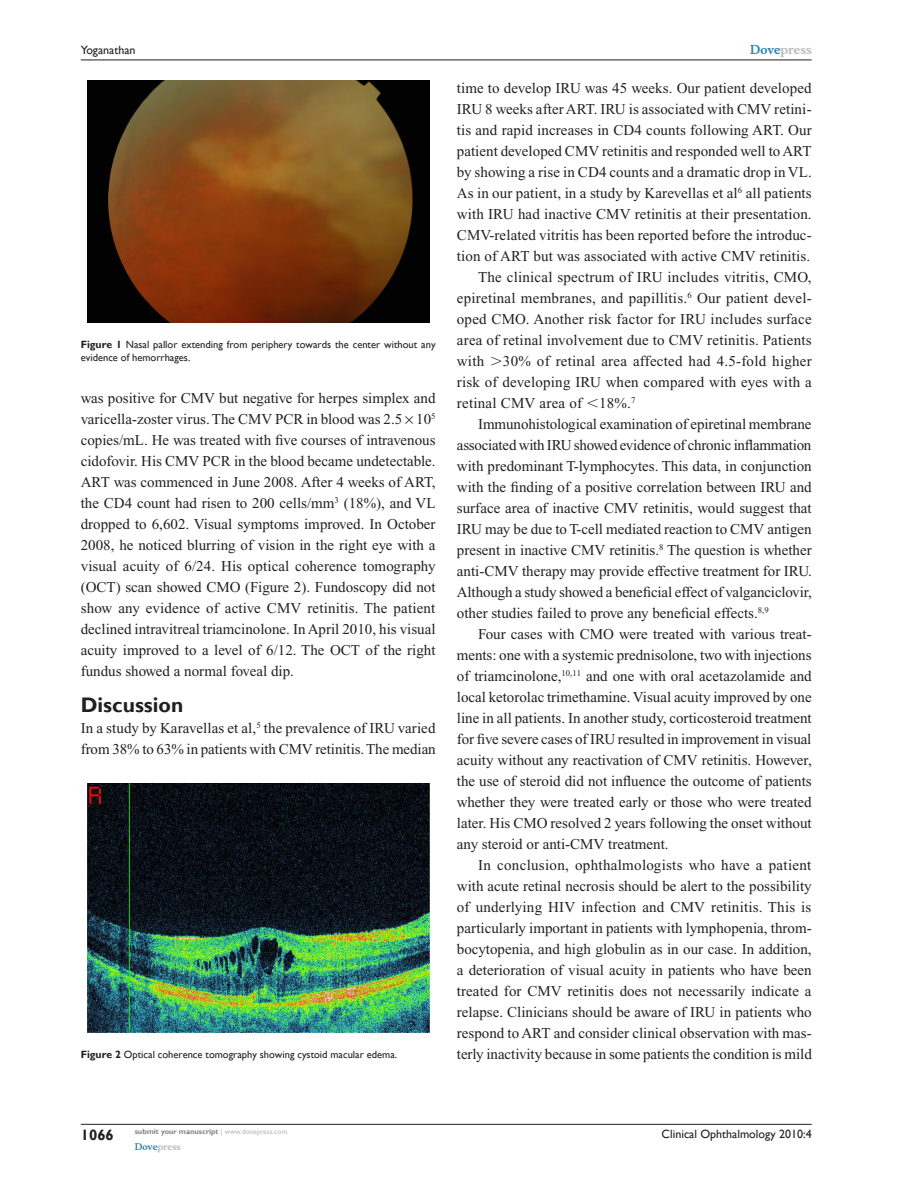
<style>
.page{position:relative;width:918px;height:1188px;background:#fff}
.page>*{position:absolute;margin:0;border:0;box-sizing:border-box;transform-origin:0 0}
.t1{font:700 21px "Gill Sans";color:#231f20}
.t2{font:15px/21px "Times New Roman";color:#231f20;text-align:justify}
.t3{font:15px "Times New Roman";letter-spacing:.02em;color:#231f20}
.t4{font:700 15px "Gill Sans";color:#231f20}
.t5{font:12px "Gill Sans";color:#231f20}
.t6{font:700 12px "Musee";color:#b8b9bc}
.t7{font:10.5px/13.5px "Gill Sans";color:#231f20}
.t8{font:700 9px "Musee";color:#b8b9bc}
.t9{font:700 7.5px "Gill Sans";color:#808285}
.s1{font-weight:700}
.s2{color:#3485ae}
.s3{font-family:"Mathematical Pi One"}
.s4{font-weight:400;color:#b8b9bc}
</style>
<div class="page">
<hr style="left:81px;top:1124px;width:731px;height:1px;background:#231f20">
<hr style="left:81px;top:60px;width:731px;height:1px;background:#231f20">
<img style="left:87px;top:81px;width:342px;height:241px">
<img style="left:87px;top:784px;width:342px;height:249px">
<p class="t5" style="left:81px;top:43px;width:56px">Yoganathan</p>
<p class="t7" style="left:81px;top:338px;width:356px"><span class="s1">Figure 1</span> Nasal pallor extending from periphery towards the center without any evidence of hemorrhages.</p>
<p class="t2" style="left:81px;top:388px;width:356px">was positive for CMV but negative for herpes simplex and varicella-zoster virus. The CMV PCR in blood was 2.5 10<sup>5 </sup>copies/mL. He was treated with five courses of intravenous cidofovir. His CMV PCR in the blood became undetectable.<br>ART was commenced in June 2008. After 4 weeks of ART, the CD4 count had risen to 200 cells/mm<sup>3</sup> (18%), and VL dropped to 6,602. Visual symptoms improved. In October 2008, he noticed blurring of vision in the right eye with a visual acuity of 6/24. His optical coherence tomography (OCT) scan showed CMO (Figure 2). Fundoscopy did not show any evidence of active CMV retinitis. The patient declined intravitreal triamcinolone. In April 2010, his visual acuity improved to a level of 6/12. The OCT of the right fundus showed a normal foveal dip.</p>
<h1 class="t1" style="left:81px;top:692px;width:104px">Discussion</h1>
<p class="t2" style="left:81px;top:718px;width:357px">In a study by Karavellas et al,<sup>5</sup> the prevalence of IRU varied from 38% to 63% in patients with CMV retinitis. The median</p>
<p class="t7" style="left:81px;top:1048px;width:318px"><span class="s1">Figure 2</span> Optical coherence tomography showing cystoid macular edema.</p>
<p class="t6" style="left:750px;top:43px;width:63px"><span class="s2">Dove</span>press</p>
<p class="t2" style="left:457px;top:77px;width:356px">time to develop IRU was 45 weeks. Our patient developed</p>
<p class="t2" style="left:457px;top:98px;width:356px">IRU 8 weeks after ART. IRU is associated with CMV retini-</p>
<p class="t2" style="left:457px;top:119px;width:356px">tis and rapid increases in CD4 counts following ART. Our</p>
<p class="t2" style="left:457px;top:140px;width:356px">patient developed CMV retinitis and responded well to ART</p>
<p class="t2" style="left:457px;top:161px;width:356px">by showing a rise in CD4 counts and a dramatic drop in VL.</p>
<p class="t2" style="left:457px;top:182px;width:356px">As in our patient, in a study by Karevellas et al<sup>6</sup> all patients</p>
<p class="t2" style="left:457px;top:203px;width:356px">with IRU had inactive CMV retinitis at their presentation.</p>
<p class="t2" style="left:457px;top:224px;width:356px">CMV-related vitritis has been reported before the introduc-</p>
<p class="t2" style="left:457px;top:245px;width:355px">tion of ART but was associated with active CMV retinitis.</p>
<p class="t2" style="left:478px;top:266px;width:335px">The clinical spectrum of IRU includes vitritis, CMO,</p>
<p class="t2" style="left:457px;top:287px;width:356px">epiretinal membranes, and papillitis.<sup>6</sup> Our patient devel-</p>
<p class="t2" style="left:457px;top:308px;width:356px">oped CMO. Another risk factor for IRU includes surface</p>
<p class="t2" style="left:457px;top:329px;width:356px">area of retinal involvement due to CMV retinitis. Patients</p>
<p class="t2" style="left:457px;top:350px;width:356px">with <span class="s3">.</span>30% of retinal area affected had 4.5-fold higher</p>
<p class="t2" style="left:457px;top:371px;width:356px">risk of developing IRU when compared with eyes with a</p>
<p class="t2" style="left:457px;top:392px;width:180px">retinal CMV area of <span class="s3">,</span>18%.<sup>7</sup></p>
<p class="t2" style="left:478px;top:413px;width:335px">Immunohistological examination of epiretinal membrane</p>
<p class="t2" style="left:457px;top:434px;width:356px">associated with IRU showed evidence of chronic inflammation</p>
<p class="t2" style="left:457px;top:455px;width:356px">with predominant T-lymphocytes. This data, in conjunction</p>
<p class="t2" style="left:457px;top:476px;width:356px">with the finding of a positive correlation between IRU and</p>
<p class="t2" style="left:457px;top:497px;width:356px">surface area of inactive CMV retinitis, would suggest that</p>
<p class="t2" style="left:457px;top:518px;width:356px">IRU may be due to T-cell mediated reaction to CMV antigen</p>
<p class="t2" style="left:457px;top:539px;width:356px">present in inactive CMV retinitis.<sup>8</sup> The question is whether</p>
<p class="t2" style="left:457px;top:560px;width:356px">anti-CMV therapy may provide effective treatment for IRU.</p>
<p class="t2" style="left:457px;top:581px;width:356px">Although a study showed a beneficial effect of valganciclovir,</p>
<p class="t2" style="left:457px;top:602px;width:313px">other studies failed to prove any beneficial effects.<sup>8,9</sup></p>
<p class="t2" style="left:478px;top:623px;width:335px">Four cases with CMO were treated with various treat-</p>
<p class="t2" style="left:457px;top:644px;width:356px">ments: one with a systemic prednisolone, two with injections</p>
<p class="t2" style="left:457px;top:665px;width:356px">of triamcinolone,<sup>10,11</sup> and one with oral acetazolamide and</p>
<p class="t2" style="left:457px;top:686px;width:356px">local ketorolac trimethamine. Visual acuity improved by one</p>
<p class="t2" style="left:457px;top:707px;width:356px">line in all patients. In another study, corticosteroid treatment</p>
<p class="t2" style="left:457px;top:728px;width:356px">for five severe cases of IRU resulted in improvement in visual</p>
<p class="t2" style="left:457px;top:749px;width:356px">acuity without any reactivation of CMV retinitis. However,</p>
<p class="t2" style="left:457px;top:770px;width:356px">the use of steroid did not influence the outcome of patients</p>
<p class="t2" style="left:457px;top:791px;width:356px">whether they were treated early or those who were treated</p>
<p class="t2" style="left:457px;top:812px;width:356px">later. His CMO resolved 2 years following the onset without</p>
<p class="t2" style="left:457px;top:833px;width:213px">any steroid or anti-CMV treatment.</p>
<p class="t3" style="left:478px;top:856px;width:335px">In conclusion, ophthalmologists who have a patient</p>
<p class="t2" style="left:457px;top:875px;width:356px">with acute retinal necrosis should be alert to the possibility</p>
<p class="t2" style="left:457px;top:896px;width:356px">of underlying HIV infection and CMV retinitis. This is</p>
<p class="t2" style="left:457px;top:917px;width:356px">particularly important in patients with lymphopenia, throm-</p>
<p class="t2" style="left:457px;top:938px;width:356px">bocytopenia, and high globulin as in our case. In addition,</p>
<p class="t2" style="left:457px;top:959px;width:356px">a deterioration of visual acuity in patients who have been</p>
<p class="t2" style="left:457px;top:980px;width:356px">treated for CMV retinitis does not necessarily indicate a</p>
<p class="t2" style="left:457px;top:1001px;width:356px">relapse. Clinicians should be aware of IRU in patients who</p>
<p class="t2" style="left:457px;top:1022px;width:356px">respond to ART and consider clinical observation with mas-</p>
<p class="t2" style="left:457px;top:1043px;width:356px">terly inactivity because in some patients the condition is mild</p>
<p class="t4" style="left:81px;top:1126px;width:35px">1066</p>
<p class="t9" style="left:135px;top:1127px;width:154px">submit your manuscript <span class="s4">| www.dovepress.com</span></p>
<p class="t8" style="left:135px;top:1141px;width:48px"><span class="s2">Dove</span>press</p>
<p class="t5" style="left:662px;top:1127px;width:152px">Clinical Ophthalmology 2010:4</p>
</div>
